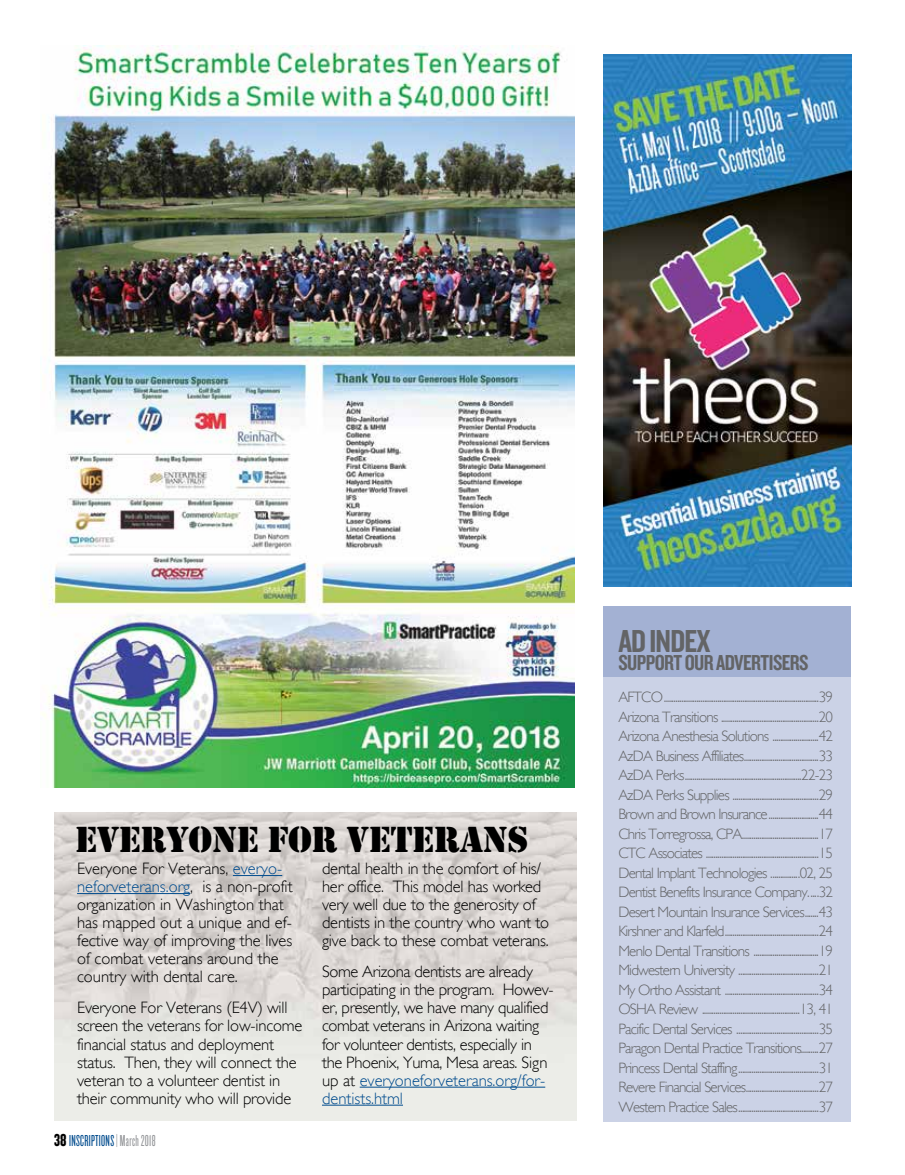
<style>
.page{position:relative;width:905px;height:1175px;background:#fff}
.page>*{position:absolute;margin:0;border:0;box-sizing:border-box;transform-origin:0 0}
.t1{font:37.5px "Stencil";letter-spacing:-.01em;color:#000}
.t2{font:33px "Knockout HTF49 Liteweight";letter-spacing:-.025em;color:#636466}
.t3{font:22.5px "Knockout HTF49 Liteweight";letter-spacing:-.025em;color:#636466}
.t4{font:300 16.5px/18px "Gill Sans";letter-spacing:-.01em;color:#000}
.t5{font:16.5px "Knockout HTF26 Junior Flyweight";letter-spacing:.02em;color:#004b8d}
.t6{font:300 15px/19.5px "Gill Sans";letter-spacing:-.05em;color:#636466;text-align:justify}
.s1{color:#004b8d}
.s2{font-family:"Knockout HTF68 Full Featherwt";font-size:18px;color:#000}
.s3{color:#939598}
</style>
<div class="page">
<div style="left:603px;top:605px;width:248px;height:516px;background:#cbd2e6"></div>
<div style="left:603px;top:606px;width:248px;height:70px;background:#a3b1d3"></div>
<img style="left:603px;top:54px;width:248px;height:533px">
<img style="left:42px;top:45px;width:532px;height:742px">
<img style="left:54px;top:812px;width:522px;height:308px">
<hr style="left:233px;top:875px;width:49px;height:1px;background:#004b8d">
<hr style="left:77px;top:893px;width:113px;height:1px;background:#004b8d">
<hr style="left:360px;top:1086px;width:185px;height:1px;background:#004b8d">
<hr style="left:322px;top:1104px;width:81px;height:1px;background:#004b8d">
<h1 class="t1" style="left:75px;top:817px;width:455px">EVERYONE FOR VETERANS</h1>
<p class="t4" style="left:77px;top:859px;width:217px">Everyone For Veterans, <span class="s1">everyo&shy;neforveterans.org</span>, is a non-profit organization in Washington that has mapped out a unique and ef&shy;fective way of improving the lives of combat veterans around the country with dental care.</p>
<p class="t4" style="left:77px;top:999px;width:227px">Everyone For Veterans (E4V) will screen the veterans for low-income financial status and deployment status. Then, they will connect the veteran to a volunteer dentist in their community who will provide</p>
<p class="t5" style="left:54px;top:1132px;width:103px"><span class="s2">38</span>INSCRIPTIONS <span class="s3">| March 2018</span></p>
<p class="t4" style="left:322px;top:859px;width:229px">dental health in the comfort of his/ her office. This model has worked very well due to the generosity of dentists in the country who want to give back to these combat veterans.</p>
<p class="t4" style="left:322px;top:963px;width:233px">Some Arizona dentists are already participating in the program. Howev&shy;er, presently, we have many qualified combat veterans in Arizona waiting for volunteer dentists, especially in the Phoenix, Yuma, Mesa areas. Sign up at <span class="s1">everyoneforveterans.org/for&shy;dentists.html</span></p>
<h2 class="t2" style="left:618px;top:624px;width:94px">AD INDEX</h2>
<h3 class="t3" style="left:618px;top:650px;width:192px">SUPPORT OUR ADVERTISERS</h3>
<p class="t6" style="left:618px;top:687px;width:216px">AFTCO.................................................................................39<br>Arizona Transitions ...................................................20<br>Arizona Anesthesia Solutions ........................42<br>AzDA Business Affiliates.......................................33<br>AzDA Perks.............................................................22-23<br>AzDA Perks Supplies .............................................29<br>Brown and Brown Insurance..........................44<br>Chris Torregrossa, CPA........................................17<br>CTC Associates ...........................................................15<br>Dental Implant Technologies ...............02, 25<br>Dentist Benefits Insurance Company.....32<br>Desert Mountain Insurance Services.......43<br>Kirshner and Klarfeld.................................................24<br>Menlo Dental Transitions ..................................19<br>Midwestern University ..........................................21<br>My Ortho Assistant .................................................34<br>OSHA Review ...................................................13, 41<br>Pacific Dental Services ...........................................35<br>Paragon Dental Practice Transitions.........27<br>Princess Dental Staffing..........................................31<br>Revere Financial Services......................................27<br>Western Practice Sales..........................................37</p>
</div>
